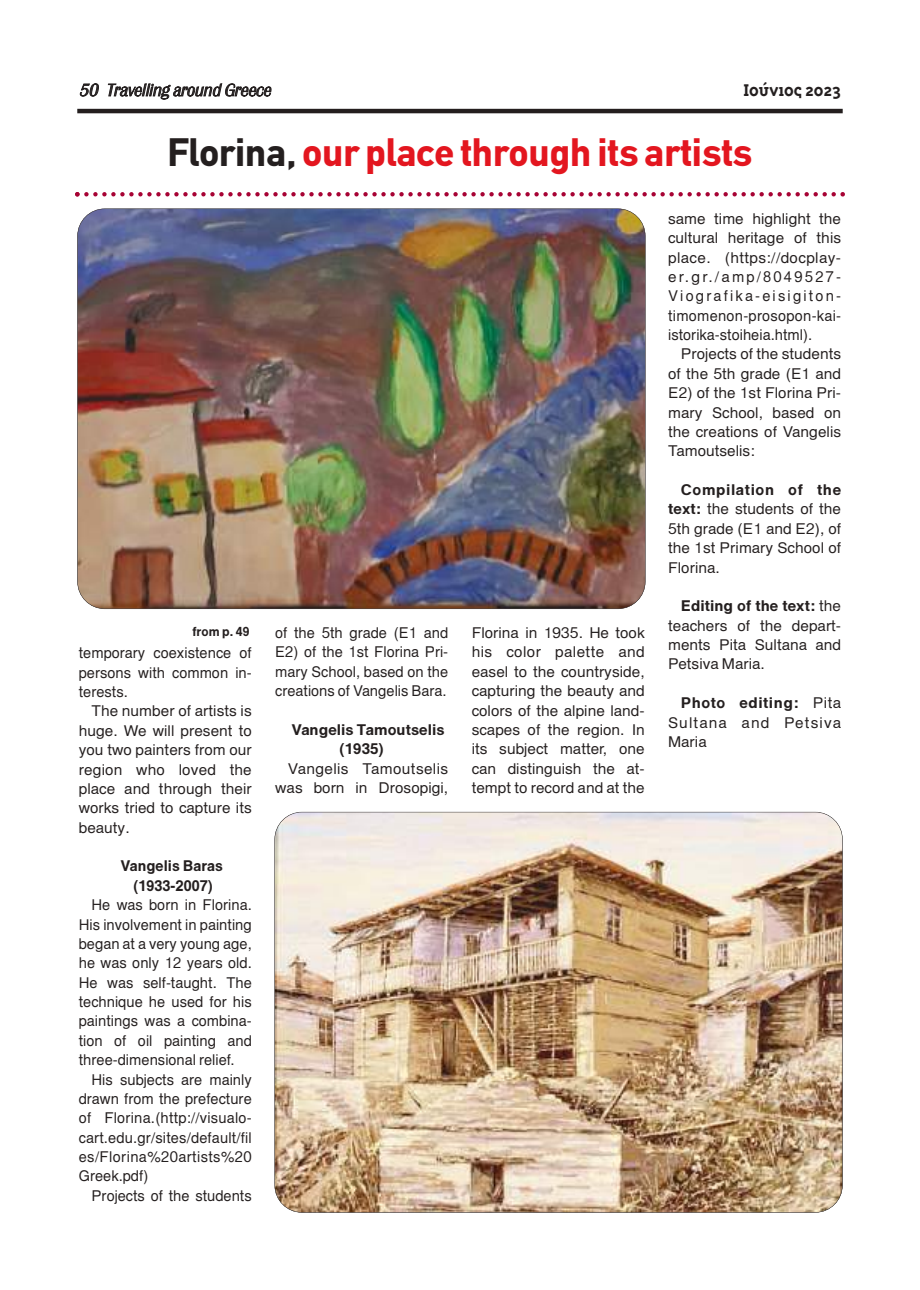
<style>
.page{position:relative;width:920px;height:1290px;background:#fff}
.page>*{position:absolute;margin:0;border:0;box-sizing:border-box;transform-origin:0 0}
.t1{font:700 39px "CF Din";color:#e3161f}
.t2{font:700 19.5px "CF Raoul";color:#241f1f}
.t3{font:italic 18px "CF Bright White";color:#241f1f}
.t4{font:15px/19.4px "Gr Helvetica";color:#241f1f;text-align:justify;scale:1.05 1}
.t5{font:15px/19.4px "Gr Helvetica";color:#241f1f;text-align:justify}
.t6{font:700 15px/19.4px "Gr Helvetica";color:#241f1f;scale:1.05 1}
.t7{font:700 15px/19.4px "Gr Helvetica";color:#241f1f;text-align:center}
.t8{font:700 12.75px "Gr Helvetica";color:#241f1f}
.s1{color:#241f1f}
.s2{font-weight:700}
</style>
<div class="page">
<hr style="left:77px;top:109px;width:766px;height:4px;background:#241f1f">
<svg style="left:75px;top:192px;width:770px;height:4px"></svg>
<img style="left:78px;top:209px;width:567px;height:400px;border-radius:27px">
<img style="left:275px;top:812px;width:567px;height:400px;border-radius:27px">
<p class="t3" style="left:79px;top:81px;width:193px">50 Travelling around Greece</p>
<h2 class="t2" style="left:743px;top:79px;width:99px">Ιούνιος 2023</h2>
<h1 class="t1" style="left:168px;top:131px;width:586px"><span class="s1">Florina,</span> our place through its artists</h1>
<p class="t8" style="left:192px;top:625px;width:59px">from p. 49</p>
<p class="t5" style="left:79px;top:644px;width:175px">temporary coexistence of persons with common in&shy;terests.</p>
<p class="t4" style="left:79px;top:702px;width:166px;text-indent:13px">The number of artists is huge. We will present to you two painters from our region who loved the place and through their works tried to capture its beauty.</p>
<p class="t7" style="left:121px;top:857px;width:104px">Vangelis Baras (1933-2007)</p>
<p class="t5" style="left:79px;top:896px;width:175px;text-indent:13px">He was born in Florina.<br>His involvement in painting began at a very young age, he was only 12 years old.<br>He was self-taught. The technique he used for his paintings was a combina&shy;tion of oil painting and three-dimensional relief.</p>
<p class="t5" style="left:79px;top:1070px;width:175px;text-indent:13px">His subjects are mainly drawn from the prefecture of Florina.(http://visualo&shy;cart.edu.gr/sites/default/fil es/Florina%20artists%20<br>Greek.pdf)</p>
<p class="t5" style="left:92px;top:1186px;width:162px">Projects of the students</p>
<p class="t5" style="left:275px;top:623px;width:175px">of the 5th grade (E1 and E2) of the 1st Florina Pri&shy;mary School, based on the creations of Vangelis Bara.</p>
<p class="t6" style="left:340px;top:720px;width:102px;text-indent:-48px">Vangelis Tamoutselis (1935)</p>
<p class="t4" style="left:275px;top:759px;width:166px;text-align:right">Vangelis Tamoutselis was born in Drosopigi,</p>
<p class="t4" style="left:472px;top:623px;width:166px">Florina in 1935. He took his color palette and easel to the countryside, capturing the beauty and colors of the alpine land&shy;scapes of the region. In its subject matter, one can distinguish the at&shy;tempt to record and at the</p>
<p class="t4" style="left:668px;top:209px;width:166px">same time highlight the cultural heritage of this place. (https://docplay&shy;er.gr./amp/8049527- Viografika-eisigiton&shy;timomenon-prosopon-kai&shy;istorika-stoiheia.html).</p>
<p class="t4" style="left:668px;top:345px;width:166px;text-indent:13px">Projects of the students of the 5th grade (E1 and E2) of the 1st Florina Pri&shy;mary School, based on the creations of Vangelis Tamoutselis:</p>
<p class="t4" style="left:668px;top:481px;width:166px;text-indent:13px"><span class="s2">Compilation of the text:</span> the students of the 5th grade (E1 and E2), of the 1st Primary School of Florina.</p>
<p class="t4" style="left:668px;top:597px;width:166px;text-indent:13px"><span class="s2">Editing of the text:</span> the teachers of the depart&shy;ments Pita Sultana and Petsiva Maria.</p>
<p class="t4" style="left:668px;top:694px;width:166px;text-indent:13px"><span class="s2">Photo editing:</span> Pita Sultana and Petsiva Maria</p>
</div>
